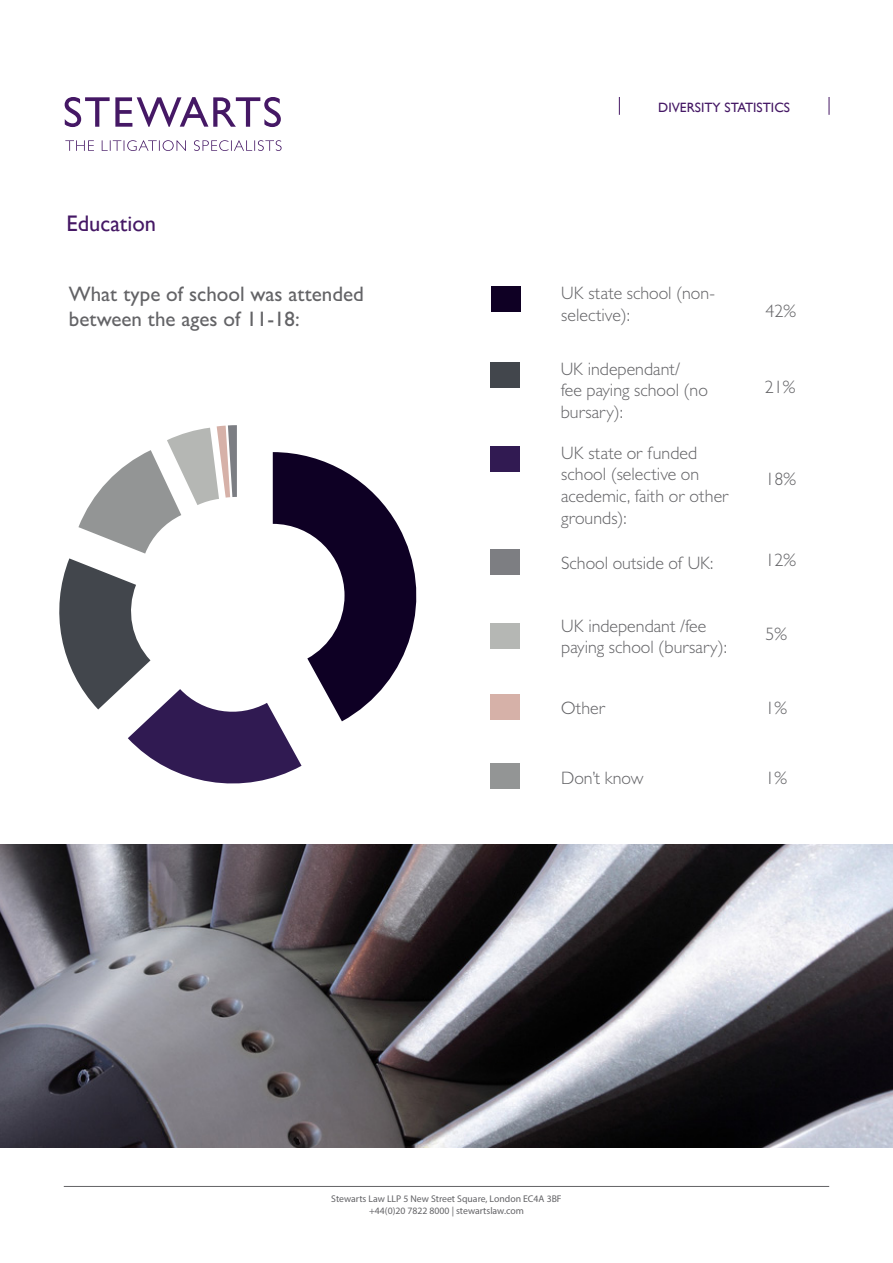
<style>
.page{position:relative;width:893px;height:1263px;background:#fff}
.page>*{position:absolute;margin:0;border:0;box-sizing:border-box;transform-origin:0 0}
.t1{font:22.5px "Gill Sans";color:#451865}
.t2{font:500 21px/25.2px "Gill Sans MT Std";color:#636366}
.t3{font:300 18px/21.6px "Gill Sans MT Std";color:#636366}
.t4{font:13.5px "Gill Sans";color:#451865}
.t5{font:9.75px/12px "Myriad Pro";color:#636366;text-align:center}
</style>
<div class="page">
<hr style="left:64px;top:1186px;width:765px;height:1px;background:#636366">
<svg style="left:65px;top:140px;width:217px;height:11px"></svg>
<svg style="left:65px;top:97px;width:216px;height:30px"></svg>
<svg style="left:619px;top:97px;width:1px;height:18px"></svg>
<svg style="left:829px;top:97px;width:1px;height:18px"></svg>
<img style="left:0;top:844px;width:893px;height:303px">
<svg style="left:59px;top:425px;width:358px;height:359px"></svg>
<div style="left:490px;top:763px;width:30px;height:26px;background:#939595"></div>
<div style="left:491px;top:287px;width:29px;height:25px;background:#0f0024"></div>
<div style="left:490px;top:623px;width:30px;height:26px;background:#b5b7b4"></div>
<div style="left:490px;top:694px;width:30px;height:25px;background:#d6b1a8"></div>
<div style="left:490px;top:550px;width:30px;height:25px;background:#7d7e82"></div>
<div style="left:490px;top:446px;width:30px;height:26px;background:#311a52"></div>
<div style="left:490px;top:362px;width:30px;height:26px;background:#42464c"></div>
<p class="t1" style="left:67px;top:210px;width:91px">Education</p>
<p class="t2" style="left:69px;top:281px;width:296px">What type of school was attended between the ages of 11-18:</p>
<p class="t4" style="left:658px;top:99px;width:133px">DIVERSITY STATISTICS</p>
<p class="t3" style="left:561px;top:282px;width:155px">UK state school (non&shy;selective):</p>
<p class="t3" style="left:561px;top:358px;width:149px">UK independant/<br>fee paying school (no bursary):</p>
<p class="t3" style="left:561px;top:442px;width:169px">UK state or funded school (selective on acedemic, faith or other grounds):</p>
<p class="t3" style="left:765px;top:300px;width:32px">42%</p>
<p class="t3" style="left:765px;top:376px;width:32px">21%</p>
<p class="t3" style="left:765px;top:468px;width:32px">18%</p>
<p class="t3" style="left:561px;top:551px;width:154px">School outside of UK:</p>
<p class="t3" style="left:765px;top:549px;width:32px">12%</p>
<p class="t3" style="left:561px;top:614px;width:167px">UK independant /fee paying school (bursary):</p>
<p class="t3" style="left:765px;top:623px;width:23px">5%</p>
<p class="t3" style="left:561px;top:696px;width:46px">Other</p>
<p class="t3" style="left:765px;top:697px;width:23px">1%</p>
<p class="t3" style="left:561px;top:767px;width:84px">Don’t know</p>
<p class="t3" style="left:765px;top:767px;width:23px">1%</p>
<p class="t5" style="left:331px;top:1193px;width:232px">Stewarts Law LLP 5 New Street Square, London EC4A 3BF +44(0)20 7822 8000 | stewartslaw.com</p>
</div>
